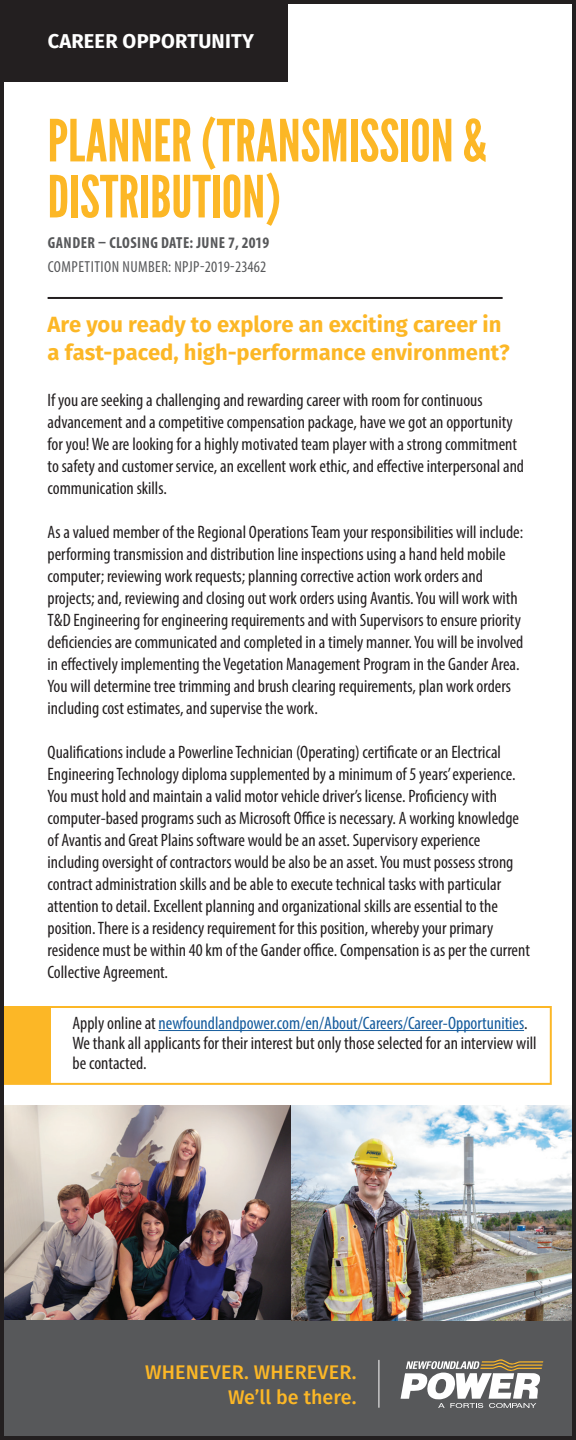
<style>
.page{position:relative;width:576px;height:1440px;background:#fff}
.page>*{position:absolute;margin:0;border:0;box-sizing:border-box;transform-origin:0 0}
.t1{font:58px/56px "League Gothic";color:#fcb726}
.t2{font:700 22px/28px "Fira Sans";color:#fcb726}
.t3{font:700 20px "Fira Sans";letter-spacing:.01em;color:#fff}
.t4{font:500 19.6px/24.6px "Fira Sans";letter-spacing:.01em;color:#fcb726;text-align:right}
.t5{font:condensed 18px/22px "Myriad Pro";color:#231f20}
.t6{font:condensed 16px "Myriad Pro";letter-spacing:.03em;color:#57585a}
.t7{font:700 condensed 16px "Myriad Pro";letter-spacing:.03em;color:#57585a}
.s1{color:#175d9e}
</style>
<div class="page">
<img style="left:5px;top:1106px;width:286px;height:214px">
<div style="left:1px;top:1007px;width:49px;height:77px;background:#fcb726"></div>
<div style="left:0;top:1006px;width:552px;height:79px;border:2px solid #fcb726"></div>
<div style="left:0;top:1320px;width:576px;height:120px;background:#57585a"></div>
<svg style="left:401px;top:1359px;width:142px;height:49px"></svg>
<hr style="left:379px;top:1360px;width:1px;height:47px;background:#fff">
<hr style="left:159px;top:1030px;width:365px;height:1px;background:#175d9e">
<div style="left:0;top:0;width:288px;height:82px;background:#231f20"></div>
<hr style="left:48px;top:297px;width:455px;height:2px;background:#231f20">
<img style="left:291px;top:1106px;width:280px;height:214px">
<div style="left:0;top:0;width:576px;height:1440px;border:4px solid #231f20"></div>
<p class="t3" style="left:48px;top:27px;width:208px">CAREER OPPORTUNITY</p>
<h1 class="t1" style="left:48px;top:114px;width:441px">PLANNER (TRANSMISSION &amp;<br>DISTRIBUTION)</h1>
<p class="t7" style="left:48px;top:233px;width:223px">GANDER – CLOSING DATE: JUNE 7, 2019</p>
<p class="t6" style="left:48px;top:257px;width:220px">COMPETITION NUMBER: NPJP-2019-23462</p>
<p class="t2" style="left:48px;top:310px;width:464px">Are you ready to explore an exciting career in a fast-paced, high-performance environment?</p>
<p class="t5" style="left:48px;top:389px;width:478px">If you are seeking a challenging and rewarding career with room for continuous advancement and a competitive compensation package, have we got an opportunity for you! We are looking for a highly motivated team player with a strong commitment to safety and customer service, an excellent work ethic, and effective interpersonal and communication skills.</p>
<p class="t5" style="left:48px;top:521px;width:477px">As a valued member of the Regional Operations Team your responsibilities will include: performing transmission and distribution line inspections using a hand held mobile computer; reviewing work requests; planning corrective action work orders and projects; and, reviewing and closing out work orders using Avantis. You will work with T&amp;D Engineering for engineering requirements and with Supervisors to ensure priority deficiencies are communicated and completed in a timely manner. You will be involved in effectively implementing the Vegetation Management Program in the Gander Area.<br>You will determine tree trimming and brush clearing requirements, plan work orders including cost estimates, and supervise the work.</p>
<p class="t5" style="left:48px;top:741px;width:484px">Qualifications include a Powerline Technician (Operating) certificate or an Electrical Engineering Technology diploma supplemented by a minimum of 5 years’ experience.<br>You must hold and maintain a valid motor vehicle driver’s license. Proficiency with computer-based programs such as Microsoft Office is necessary. A working knowledge of Avantis and Great Plains software would be an asset. Supervisory experience including oversight of contractors would be also be an asset. You must possess strong contract administration skills and be able to execute technical tasks with particular attention to detail. Excellent planning and organizational skills are essential to the position. There is a residency requirement for this position, whereby your primary residence must be within 40 km of the Gander office. Compensation is as per the current Collective Agreement.</p>
<p class="t5" style="left:72px;top:1013px;width:466px;line-height:20px">Apply online at <span class="s1">newfoundlandpower.com/en/About/Careers/Career-Opportunities</span>.<br>We thank all applicants for their interest but only those selected for an interview will be contacted.</p>
<p class="t4" style="left:145px;top:1360px;width:213px">WHENEVER. WHEREVER.<br>We’ll be there.</p>
</div>
